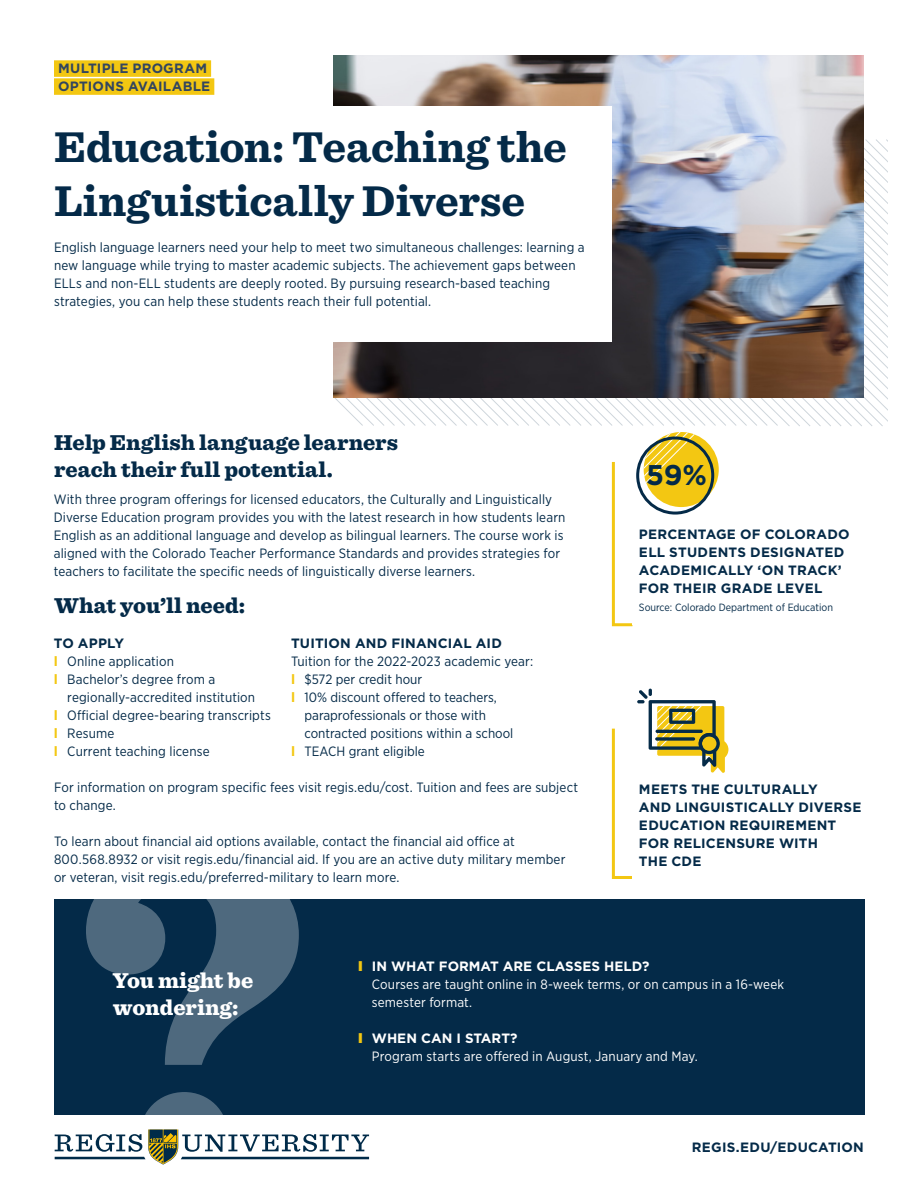
<style>
.page{position:relative;width:918px;height:1188px;background:#fff}
.page>*{position:absolute;margin:0;border:0;box-sizing:border-box;transform-origin:0 0}
.t1{font:700 45px/54px "Sentinel";color:#042a48}
.t2{font:700 28.5px "Gotham";color:#042a48}
.t3{font:900 22.5px/27px "Sentinel";color:#042a48}
.t4{font:900 22.5px/27px "Sentinel";letter-spacing:-.005em;color:#fff}
.t5{font:13.5px/18px "Gotham Narrow";letter-spacing:.01em;color:#042a48}
.t6{font:700 13.5px/18px "Gotham";letter-spacing:.015em;color:#042a48}
.Bullet_Body{font:13.5px/18px "Gotham Narrow";letter-spacing:.01em;color:#fff}
.t7{font:700 13.5px "Gotham";color:#fff}
.t8{font:700 13.5px/18px "Gotham";letter-spacing:.015em;color:#32455f}
.t9{font:10.5px "Gotham Narrow";color:#042a48}
.s1{font-family:"Gotham";font-weight:700;color:#f3c712}
.s2{font-weight:900;color:#f3c712}
</style>
<div class="page">
<div style="left:54px;top:60px;width:157px;height:17px;background:#f3c712"></div>
<div style="left:54px;top:78px;width:160px;height:17px;background:#f3c712"></div>
<svg style="left:375px;top:397px;width:126px;height:29px"></svg>
<svg style="left:501px;top:397px;width:114px;height:29px"></svg>
<svg style="left:615px;top:139px;width:273px;height:287px"></svg>
<img style="left:333px;top:55px;width:531px;height:342px">
<div style="left:54px;top:106px;width:558px;height:236px;background:#fff"></div>
<svg style="left:644px;top:432px;width:75px;height:75px"></svg>
<div style="left:636px;top:437px;width:78px;height:78px;border:3px solid #042a48;border-radius:50%"></div>
<svg style="left:611px;top:462px;width:22px;height:165px"></svg>
<div style="left:632px;top:515px;width:232px;height:110px;background:#fff"></div>
<div style="left:55px;top:899px;width:810px;height:216px;background:#042a48"></div>
<svg style="left:86px;top:899px;width:213px;height:231px"></svg>
<svg style="left:55px;top:1130px;width:314px;height:35px"></svg>
<svg style="left:611px;top:689px;width:117px;height:190px"></svg>
<p class="t8" style="left:58px;top:59px;width:154px">MULTIPLE PROGRAM<br>OPTIONS AVAILABLE</p>
<p class="t1" style="left:54px;top:118px;width:515px">Education: Teaching the<br>Linguistically Diverse</p>
<p class="t5" style="left:54px;top:238px;width:532px">English language learners need your help to meet two simultaneous challenges: learning a new language while trying to master academic subjects. The achievement gaps between ELLs and non-ELL students are deeply rooted. By pursuing research-based teaching strategies, you can help these students reach their full potential.</p>
<p class="t3" style="left:54px;top:428px;width:345px">Help English language learners reach their full potential.</p>
<p class="t5" style="left:54px;top:490px;width:513px">With three program offerings for licensed educators, the Culturally and Linguistically Diverse Education program provides you with the latest research in how students learn English as an additional language and develop as bilingual learners. The course work is aligned with the Colorado Teacher Performance Standards and provides strategies for teachers to facilitate the specific needs of linguistically diverse learners.</p>
<p class="t3" style="left:54px;top:591px;width:193px">What you’ll need:</p>
<p class="t6" style="left:54px;top:634px;width:72px">TO APPLY</p>
<p class="t5" style="left:54px;top:652px;width:122px"><span class="s1">l</span> Online application</p>
<p class="t5" style="left:67px;top:670px;width:189px;text-indent:-14px"><span class="s1">l</span> Bachelor’s degree from a regionally-accredited institution</p>
<p class="t5" style="left:54px;top:706px;width:219px"><span class="s1">l</span> Official degree-bearing transcripts</p>
<p class="t5" style="left:54px;top:724px;width:62px"><span class="s1">l</span> Resume</p>
<p class="t5" style="left:54px;top:742px;width:157px"><span class="s1">l</span> Current teaching license</p>
<p class="t6" style="left:291px;top:634px;width:212px">TUITION AND FINANCIAL AID</p>
<p class="t5" style="left:291px;top:652px;width:244px">Tuition for the 2022-2023 academic year:</p>
<p class="t5" style="left:291px;top:670px;width:133px"><span class="s1">l</span> $572 per credit hour</p>
<p class="t5" style="left:305px;top:688px;width:210px;text-indent:-14px"><span class="s1">l</span> 10% discount offered to teachers, paraprofessionals or those with contracted positions within a school</p>
<p class="t5" style="left:291px;top:742px;width:135px"><span class="s1">l</span> TEACH grant eligible</p>
<p class="t5" style="left:54px;top:778px;width:526px">For information on program specific fees visit regis.edu/cost. Tuition and fees are subject to change.</p>
<p class="t5" style="left:54px;top:832px;width:513px">To learn about financial aid options available, contact the financial aid office at<br>800.568.8932 or visit regis.edu/financial aid. If you are an active duty military member or veteran, visit regis.edu/preferred-military to learn more.</p>
<p class="t2" style="left:646px;top:456px;width:62px">59%</p>
<p class="t6" style="left:639px;top:525px;width:212px">PERCENTAGE OF COLORADO<br>ELL STUDENTS DESIGNATED<br>ACADEMICALLY ‘ON TRACK’<br>FOR THEIR GRADE LEVEL</p>
<p class="t9" style="left:639px;top:601px;width:196px">Source: Colorado Department of Education</p>
<p class="t6" style="left:639px;top:780px;width:224px">MEETS THE CULTURALLY<br>AND LINGUISTICALLY DIVERSE<br>EDUCATION REQUIREMENT<br>FOR RELICENSURE WITH<br>THE CDE</p>
<p class="t4" style="left:113px;top:966px;width:142px">You might be wondering:</p>
<p class="t7" style="left:358px;top:957px;width:293px"><span class="s2">l</span> IN WHAT FORMAT ARE CLASSES HELD?</p>
<p class="Bullet_Body" style="left:372px;top:975px;width:414px">Courses are taught online in 8-week terms, or on campus in a 16-week semester format.</p>
<p class="t7" style="left:358px;top:1029px;width:161px"><span class="s2">l</span> WHEN CAN I START?</p>
<p class="Bullet_Body" style="left:372px;top:1047px;width:328px">Program starts are offered in August, January and May.</p>
<p class="t6" style="left:692px;top:1138px;width:174px">REGIS.EDU/EDUCATION</p>
</div>
